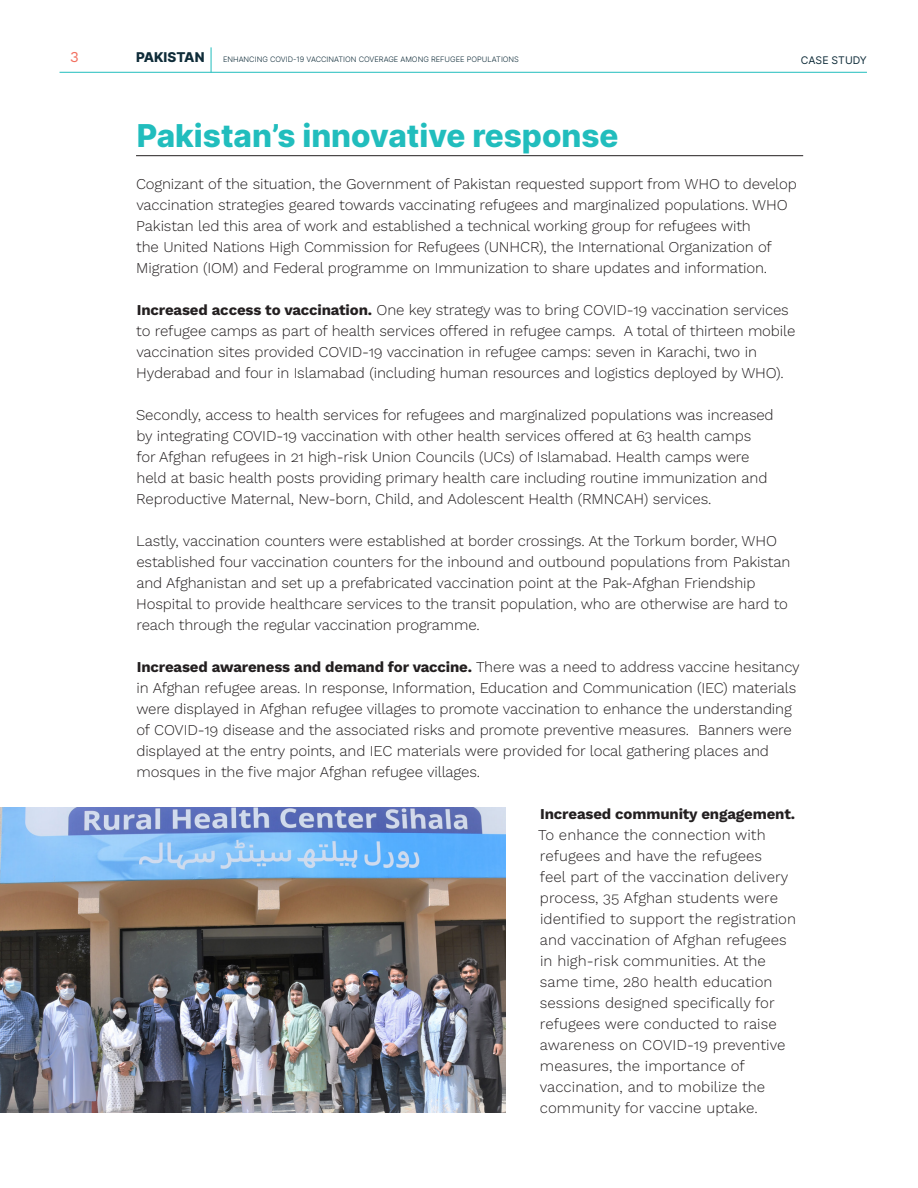
<style>
.page{position:relative;width:918px;height:1188px;background:#fff}
.page>*{position:absolute;margin:0;border:0;box-sizing:border-box;transform-origin:0 0}
.Headline_2{font:800 31.5px "Inter";color:#21bdbd}
.Body_Text{font:300 15px/21px "Work Sans";letter-spacing:-.01em;color:#231f20}
.t1{font:15px "Work Sans";color:#f26f5f}
.t2{font:800 13.5px "Inter";color:#0f2c39}
.t3{font:10.5px "Inter";color:#0f2c39}
.t4{font:300 7.5px "Inter";color:#0f2c39}
.s1{font-weight:700}
</style>
<div class="page">
<hr style="left:60px;top:72px;width:807px;height:1px;background:#21bdbd">
<svg style="left:211px;top:47px;width:1px;height:25px"></svg>
<hr style="left:136px;top:155px;width:667px;height:1px;background:#231f20">
<img style="left:0;top:808px;width:505px;height:305px">
<p class="t1" style="left:70px;top:45px;width:10px">3</p>
<p class="t2" style="left:136px;top:47px;width:70px">PAKISTAN</p>
<p class="t4" style="left:223px;top:54px;width:298px">ENHANCING COVID-19 VACCINATION COVERAGE AMONG REFUGEE POPULATIONS</p>
<p class="t3" style="left:801px;top:53px;width:68px">CASE STUDY</p>
<p class="Headline_2" style="left:137px;top:113px;width:483px">Pakistan’s innovative response</p>
<p class="Body_Text" style="left:136px;top:173px;width:662px">Cognizant of the situation, the Government of Pakistan requested support from WHO to develop vaccination strategies geared towards vaccinating refugees and marginalized populations. WHO Pakistan led this area of work and established a technical working group for refugees with<br>the United Nations High Commission for Refugees (UNHCR), the International Organization of Migration (IOM) and Federal programme on Immunization to share updates and information.</p>
<p class="Body_Text" style="left:136px;top:299px;width:661px"><span class="s1">Increased access to vaccination.</span> One key strategy was to bring COVID-19 vaccination services to refugee camps as part of health services offered in refugee camps. A total of thirteen mobile vaccination sites provided COVID-19 vaccination in refugee camps: seven in Karachi, two in Hyderabad and four in Islamabad (including human resources and logistics deployed by WHO).</p>
<p class="Body_Text" style="left:136px;top:404px;width:639px">Secondly, access to health services for refugees and marginalized populations was increased by integrating COVID-19 vaccination with other health services offered at 63 health camps for Afghan refugees in 21 high-risk Union Councils (UCs) of Islamabad. Health camps were held at basic health posts providing primary health care including routine immunization and Reproductive Maternal, New-born, Child, and Adolescent Health (RMNCAH) services.</p>
<p class="Body_Text" style="left:136px;top:530px;width:656px">Lastly, vaccination counters were established at border crossings. At the Torkum border, WHO established four vaccination counters for the inbound and outbound populations from Pakistan and Afghanistan and set up a prefabricated vaccination point at the Pak-Afghan Friendship Hospital to provide healthcare services to the transit population, who are otherwise are hard to reach through the regular vaccination programme.</p>
<p class="Body_Text" style="left:136px;top:656px;width:665px"><span class="s1">Increased awareness and demand for vaccine.</span> There was a need to address vaccine hesitancy in Afghan refugee areas. In response, Information, Education and Communication (IEC) materials were displayed in Afghan refugee villages to promote vaccination to enhance the understanding of COVID-19 disease and the associated risks and promote preventive measures. Banners were displayed at the entry points, and IEC materials were provided for local gathering places and mosques in the five major Afghan refugee villages.</p>
<p class="Body_Text" style="left:538px;top:803px;width:259px"><span class="s1">Increased community engagement.<br></span>To enhance the connection with refugees and have the refugees<br>feel part of the vaccination delivery process, 35 Afghan students were identified to support the registration and vaccination of Afghan refugees in high-risk communities. At the same time, 280 health education sessions designed specifically for refugees were conducted to raise awareness on COVID-19 preventive measures, the importance of vaccination, and to mobilize the community for vaccine uptake.</p>
</div>
